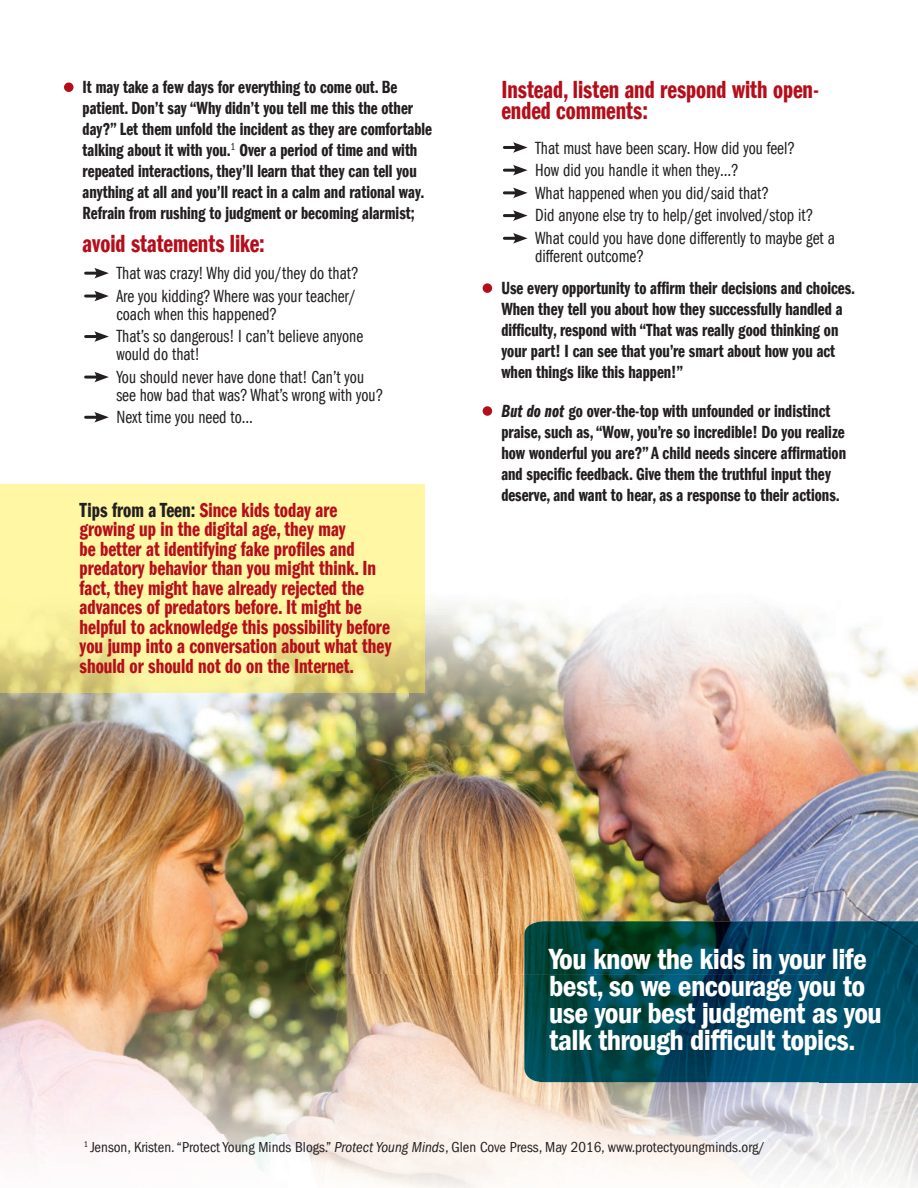
<style>
.page{position:relative;width:918px;height:1188px;background:#fff}
.page>*{position:absolute;margin:0;border:0;box-sizing:border-box;transform-origin:0 0}
.t1{font:600 condensed 30px/27px "Franklin Gothic LT";letter-spacing:-.02em;color:#fff}
.t2{font:25.5px/21px "Franklin Gothic LT Demi Cmpr";color:#b50e1a}
.t3{font:21px/19.5px "Franklin Gothic LT Demi Cmpr";color:#b50e1a}
.t4{font:18.15px/21px "Franklin Gothic LT Demi Cmpr";color:#231f20}
.t5{font:18.15px/22.5px "Franklin Gothic LT Book Cmpr";color:#231f20}
.t6{font:condensed 14.85px "Franklin Gothic LT";color:#231f20}
.s1{color:#231f20}
.s2{font-family:"Franklin Gothic LT Demi Cmpr Ital"}
.s3{font-style:italic}
</style>
<div class="page">
<img style="left:0;top:770px;width:918px;height:205px">
<img style="left:408px;top:604px;width:510px;height:166px">
<img style="left:0;top:692px;width:408px;height:78px">
<img style="left:0;top:975px;width:561px;height:213px">
<img style="left:561px;top:1082px;width:357px;height:104px">
<div style="left:0;top:484px;width:425px;height:106px;background:#fff7a4"></div>
<hr style="left:0;top:590px;width:425px;height:3px;background:#fff7a4">
<img style="left:0;top:593px;width:425px;height:99px">
<svg style="left:64px;top:82px;width:10px;height:10px"></svg>
<div style="left:483px;top:283px;width:9px;height:10px;background:#b50e1a;border-radius:50%"></div>
<div style="left:483px;top:406px;width:9px;height:10px;background:#b50e1a;border-radius:50%"></div>
<img style="left:524px;top:921px;width:394px;height:161px">
<svg style="left:917px;top:975px;width:1px;height:107px"></svg>
<hr style="left:504px;top:146px;width:14px;height:3px;background:#231f20">
<svg style="left:513px;top:142px;width:15px;height:11px"></svg>
<svg style="left:86px;top:268px;width:23px;height:10px"></svg>
<svg style="left:86px;top:291px;width:23px;height:10px"></svg>
<svg style="left:86px;top:331px;width:23px;height:11px"></svg>
<svg style="left:86px;top:372px;width:23px;height:10px"></svg>
<svg style="left:86px;top:412px;width:23px;height:11px"></svg>
<hr style="left:504px;top:169px;width:14px;height:3px;background:#231f20">
<svg style="left:513px;top:165px;width:15px;height:11px"></svg>
<hr style="left:504px;top:191px;width:14px;height:3px;background:#231f20">
<svg style="left:513px;top:188px;width:15px;height:10px"></svg>
<hr style="left:504px;top:214px;width:14px;height:3px;background:#231f20">
<svg style="left:513px;top:210px;width:15px;height:11px"></svg>
<hr style="left:504px;top:237px;width:14px;height:3px;background:#231f20">
<svg style="left:513px;top:233px;width:15px;height:11px"></svg>
<p class="t4" style="left:83px;top:77px;width:351px">It may take a few days for everything to come out. Be patient. Don’t say “Why didn’t you tell me this the other day?” Let them unfold the incident as they are comfortable talking about it with you.<sup>1</sup> Over a period of time and with repeated interactions, they’ll learn that they can tell you anything at all and you’ll react in a calm and rational way.<br>Refrain from rushing to judgment or becoming alarmist;</p>
<h2 class="t2" style="left:83px;top:234px;width:184px">avoid statements like:</h2>
<p class="t5" style="left:116px;top:262px;width:244px">That was crazy! Why did you/they do that?<br>Are you kidding? Where was your teacher/</p>
<p class="t5" style="left:116px;top:303px;width:248px">coach when this happened?<br>That’s so dangerous! I can’t believe anyone</p>
<p class="t5" style="left:116px;top:343px;width:249px">would do that!<br>You should never have done that! Can’t you</p>
<p class="t5" style="left:116px;top:384px;width:268px">see how bad that was? What’s wrong with you?<br>Next time you need to…</p>
<p class="t3" style="left:80px;top:500px;width:313px"><span class="s1">Tips from a Teen:</span> Since kids today are growing up in the digital age, they may<br>be better at identifying fake profiles and predatory behavior than you might think. In fact, they might have already rejected the advances of predators before. It might be helpful to acknowledge this possibility before you jump into a conversation about what they should or should not do on the Internet.</p>
<h2 class="t2" style="left:501px;top:79px;width:319px">Instead, listen and respond with open&shy;ended comments:</h2>
<p class="t5" style="left:535px;top:137px;width:301px">That must have been scary. How did you feel?<br>How did you handle it when they…?<br>What happened when you did/said that?<br>Did anyone else try to help/get involved/stop it?<br>What could you have done differently to maybe get a</p>
<p class="t5" style="left:535px;top:245px;width:110px">different outcome?</p>
<p class="t4" style="left:501px;top:278px;width:355px">Use every opportunity to affirm their decisions and choices.<br>When they tell you about how they successfully handled a difficulty, respond with “That was really good thinking on your part! I can see that you’re smart about how you act when things like this happen!”</p>
<p class="t4" style="left:501px;top:401px;width:346px"><span class="s2">But do not</span> go over-the-top with unfounded or indistinct praise, such as, “Wow, you’re so incredible! Do you realize how wonderful you are?” A child needs sincere affirmation and specific feedback. Give them the truthful input they deserve, and want to hear, as a response to their actions.</p>
<h1 class="t1" style="left:549px;top:945px;width:334px">You know the kids in your life best, so we encourage you to use your best judgment as you talk through difficult topics.</h1>
<p class="t6" style="left:84px;top:1139px;width:683px"><sup>1</sup> Jenson, Kristen. “Protect Young Minds Blogs.” <span class="s3">Protect Young Minds</span>, Glen Cove Press, May 2016, www.protectyoungminds.org/</p>
</div>
